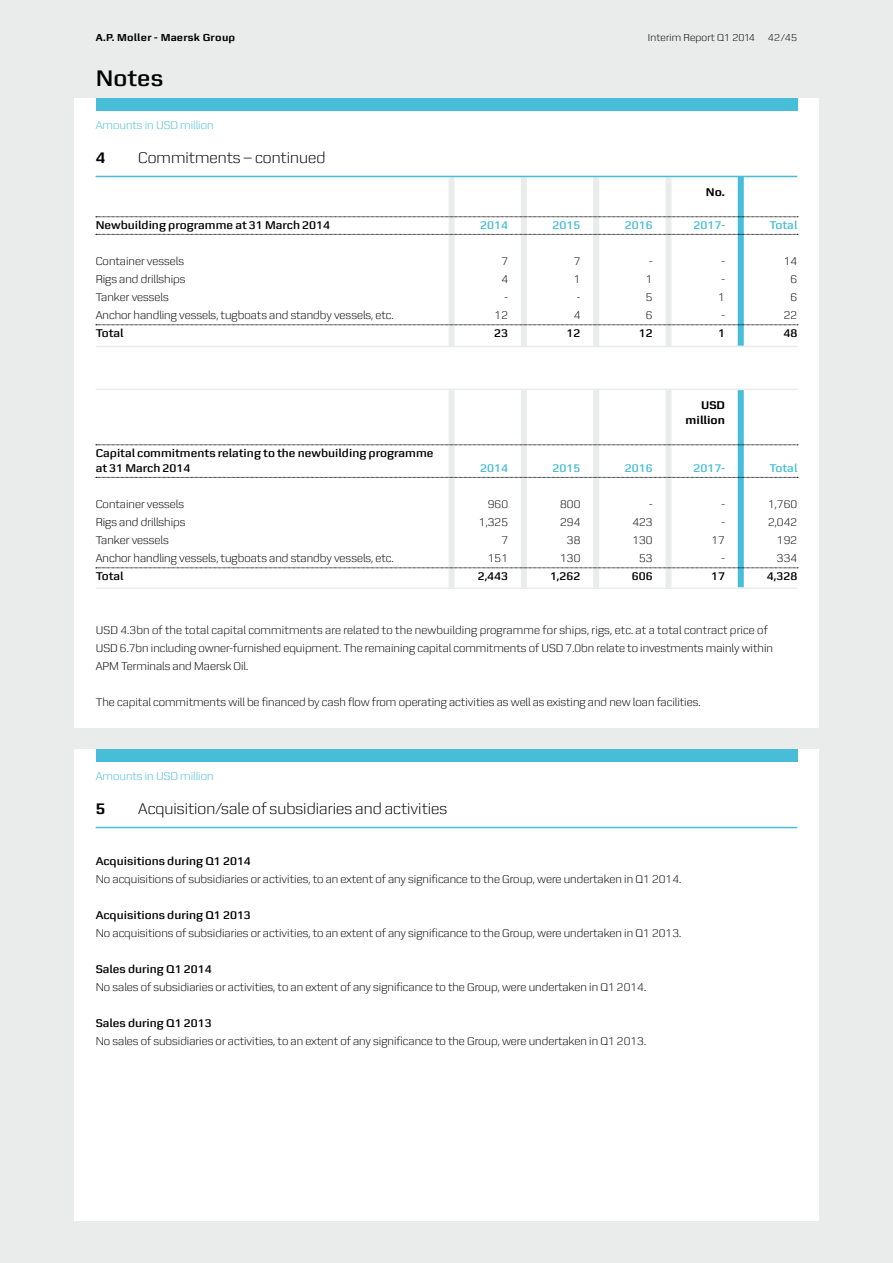
<style>
.page{position:relative;width:893px;height:1263px;background:#eaeceb}
.page>*{position:absolute;margin:0;border:0;box-sizing:border-box;transform-origin:0 0}
.t1{font:600 24px "Zetta Sans";color:#000}
.t2{font:300 16.5px "Zetta Sans";color:#000}
.t3{font:700 16.5px "Zetta Sans";color:#000}
.t4{font:300 12px/18px "Zetta Sans";color:#000;text-align:right}
.t5{font:600 12px/15px "Zetta Sans";color:#000}
.t6{font:600 12px "Zetta Sans";color:#47bdd7}
.t7{font:300 12px "Zetta Sans";color:#47bdd7}
.t8{font:700 12px/15px "Zetta Sans";color:#000;text-align:right}
.t9{font:300 10.8px "Zetta Sans";letter-spacing:.01em;color:#000}
.t10{font:700 10.8px "Zetta Sans";letter-spacing:.02em;color:#000}
</style>
<div class="page">
<div style="left:74px;top:98px;width:745px;height:630px;background:#fff"></div>
<div style="left:74px;top:749px;width:745px;height:471px;background:#fff"></div>
<div style="left:96px;top:98px;width:701px;height:13px;background:#47bdd7"></div>
<div style="left:96px;top:749px;width:701px;height:13px;background:#47bdd7"></div>
<div style="left:665px;top:177px;width:6px;height:169px;background:#eaeceb"></div>
<div style="left:593px;top:177px;width:6px;height:169px;background:#eaeceb"></div>
<div style="left:521px;top:177px;width:6px;height:169px;background:#eaeceb"></div>
<div style="left:449px;top:177px;width:6px;height:169px;background:#eaeceb"></div>
<div style="left:665px;top:390px;width:6px;height:198px;background:#eaeceb"></div>
<div style="left:593px;top:390px;width:6px;height:198px;background:#eaeceb"></div>
<div style="left:521px;top:390px;width:6px;height:198px;background:#eaeceb"></div>
<div style="left:449px;top:390px;width:6px;height:198px;background:#eaeceb"></div>
<hr style="left:96px;top:346px;width:701px;height:1px;background:#eaeceb">
<div style="left:738px;top:176px;width:6px;height:170px;background:#47bdd7"></div>
<div style="left:738px;top:390px;width:6px;height:197px;background:#47bdd7"></div>
<svg style="left:96px;top:217px;width:702px;height:1px"></svg>
<svg style="left:96px;top:234px;width:702px;height:1px"></svg>
<svg style="left:96px;top:325px;width:702px;height:1px"></svg>
<svg style="left:96px;top:445px;width:702px;height:1px"></svg>
<svg style="left:96px;top:477px;width:702px;height:1px"></svg>
<svg style="left:96px;top:568px;width:702px;height:1px"></svg>
<hr style="left:96px;top:176px;width:701px;height:1px;background:#47bdd7">
<hr style="left:96px;top:827px;width:701px;height:1px;background:#47bdd7">
<hr style="left:96px;top:389px;width:701px;height:1px;background:#eaeceb">
<hr style="left:96px;top:587px;width:701px;height:2px;background:#eaeceb">
<p class="t10" style="left:96px;top:31px;width:141px">A.P. Moller - Maersk Group</p>
<p class="t9" style="left:648px;top:32px;width:151px">Interim Report Q1 2014 42/45</p>
<h1 class="t1" style="left:96px;top:64px;width:69px">N otes</h1>
<p class="t7" style="left:96px;top:119px;width:119px">Amounts in USD million</p>
<h2 class="t3" style="left:96px;top:148px;width:11px">4</h2>
<h2 class="t2" style="left:138px;top:149px;width:189px">Commitments – continued</h2>
<p class="t8" style="left:706px;top:184px;width:21px">No.</p>
<p class="t5" style="left:96px;top:218px;width:236px">Newbuilding programme at 31 March 2014</p>
<p class="t6" style="left:480px;top:218px;width:29px">2014</p>
<p class="t6" style="left:553px;top:218px;width:29px">2015</p>
<p class="t6" style="left:625px;top:218px;width:29px">2016</p>
<p class="t6" style="left:693px;top:218px;width:59px">2017- T</p>
<p class="t6" style="left:775px;top:218px;width:23px">otal</p>
<p class="t4" style="left:96px;top:252px;width:300px;text-align:left">Container vessels<br>Rigs and drillships<br>Tanker vessels<br>Anchor handling vessels, tugboats and standby vessels, etc.</p>
<p class="t5" style="left:96px;top:326px;width:29px">Total</p>
<p class="t4" style="left:784px;top:252px;width:15px;text-align:center">14<br>6<br>6<br>22</p>
<p class="t5" style="left:783px;top:326px;width:15px">48</p>
<p class="t4" style="left:495px;top:252px;width:15px">7<br>4<br>-<br>12</p>
<p class="t5" style="left:494px;top:326px;width:15px">23</p>
<p class="t4" style="left:574px;top:252px;width:8px;text-align:justify">7<br>1 - 4</p>
<p class="t5" style="left:566px;top:326px;width:15px">12</p>
<p class="t4" style="left:646px;top:252px;width:8px;text-align:justify">- 1<br>5<br>6</p>
<p class="t5" style="left:639px;top:326px;width:15px">12</p>
<p class="t4" style="left:718px;top:252px;width:8px;text-align:justify">- - 1 -</p>
<p class="t5" style="left:718px;top:326px;width:8px">1</p>
<p class="t5" style="left:96px;top:446px;width:339px">Capital commitments relating to the newbuilding programme at 31 March 2014</p>
<p class="t4" style="left:96px;top:495px;width:300px;text-align:left">Container vessels<br>Rigs and drillships<br>Tanker vessels<br>Anchor handling vessels, tugboats and standby vessels, etc.</p>
<p class="t5" style="left:96px;top:569px;width:29px">Total</p>
<p class="t8" style="left:686px;top:397px;width:41px">USD million</p>
<p class="t6" style="left:480px;top:461px;width:29px">2014</p>
<p class="t6" style="left:553px;top:461px;width:29px">2015</p>
<p class="t6" style="left:625px;top:461px;width:29px">2016</p>
<p class="t6" style="left:693px;top:461px;width:59px">2017- T</p>
<p class="t6" style="left:775px;top:461px;width:23px">otal</p>
<p class="t4" style="left:479px;top:495px;width:31px">960<br>1,325<br>7<br>151</p>
<p class="t5" style="left:478px;top:568px;width:32px">2,443</p>
<p class="t4" style="left:560px;top:495px;width:22px;text-align:center">800<br>294<br>38<br>130</p>
<p class="t5" style="left:550px;top:568px;width:32px">1,262</p>
<p class="t4" style="left:632px;top:495px;width:22px">-<br>423<br>130<br>53</p>
<p class="t5" style="left:632px;top:568px;width:22px">606</p>
<p class="t4" style="left:711px;top:495px;width:15px">-<br>-<br>17 -</p>
<p class="t5" style="left:711px;top:568px;width:15px">17</p>
<p class="t4" style="left:768px;top:495px;width:31px">1,760<br>2,042<br>192<br>334</p>
<p class="t5" style="left:767px;top:568px;width:32px">4,328</p>
<p class="t4" style="left:96px;top:621px;width:679px;text-align:left">USD 4.3bn of the total capital commitments are related to the newbuilding programme for ships, rigs, etc. at a total contract price of<br>USD 6.7bn including owner-furnished equipment. The remaining capital commitments of USD 7.0bn relate to investments mainly within<br>APM Terminals and Maersk Oil.</p>
<p class="t4" style="left:96px;top:693px;width:606px">The capital commitments will be financed by cash flow from operating activities as well as existing and new loan facilities.</p>
<p class="t7" style="left:96px;top:770px;width:119px">Amounts in USD million</p>
<h2 class="t3" style="left:96px;top:799px;width:11px">5</h2>
<h2 class="t2" style="left:138px;top:800px;width:311px">Acquisition/sale of subsidiaries and activities</h2>
<p class="t5" style="left:96px;top:853px;width:157px">Acquisitions during Q1 2014</p>
<p class="t4" style="left:96px;top:870px;width:587px">No acquisitions of subsidiaries or activities, to an extent of any significance to the Group, were undertaken in Q1 2014.</p>
<p class="t5" style="left:96px;top:907px;width:157px">Acquisitions during Q1 2013</p>
<p class="t4" style="left:96px;top:924px;width:587px">No acquisitions of subsidiaries or activities, to an extent of any significance to the Group, were undertaken in Q1 2013.</p>
<p class="t5" style="left:96px;top:961px;width:117px">Sales during Q1 2014</p>
<p class="t4" style="left:96px;top:978px;width:552px">No sales of subsidiaries or activities, to an extent of any significance to the Group, were undertaken in Q1 2014.</p>
<p class="t5" style="left:96px;top:1015px;width:117px">Sales during Q1 2013</p>
<p class="t4" style="left:96px;top:1032px;width:552px">No sales of subsidiaries or activities, to an extent of any significance to the Group, were undertaken in Q1 2013.</p>
</div>
